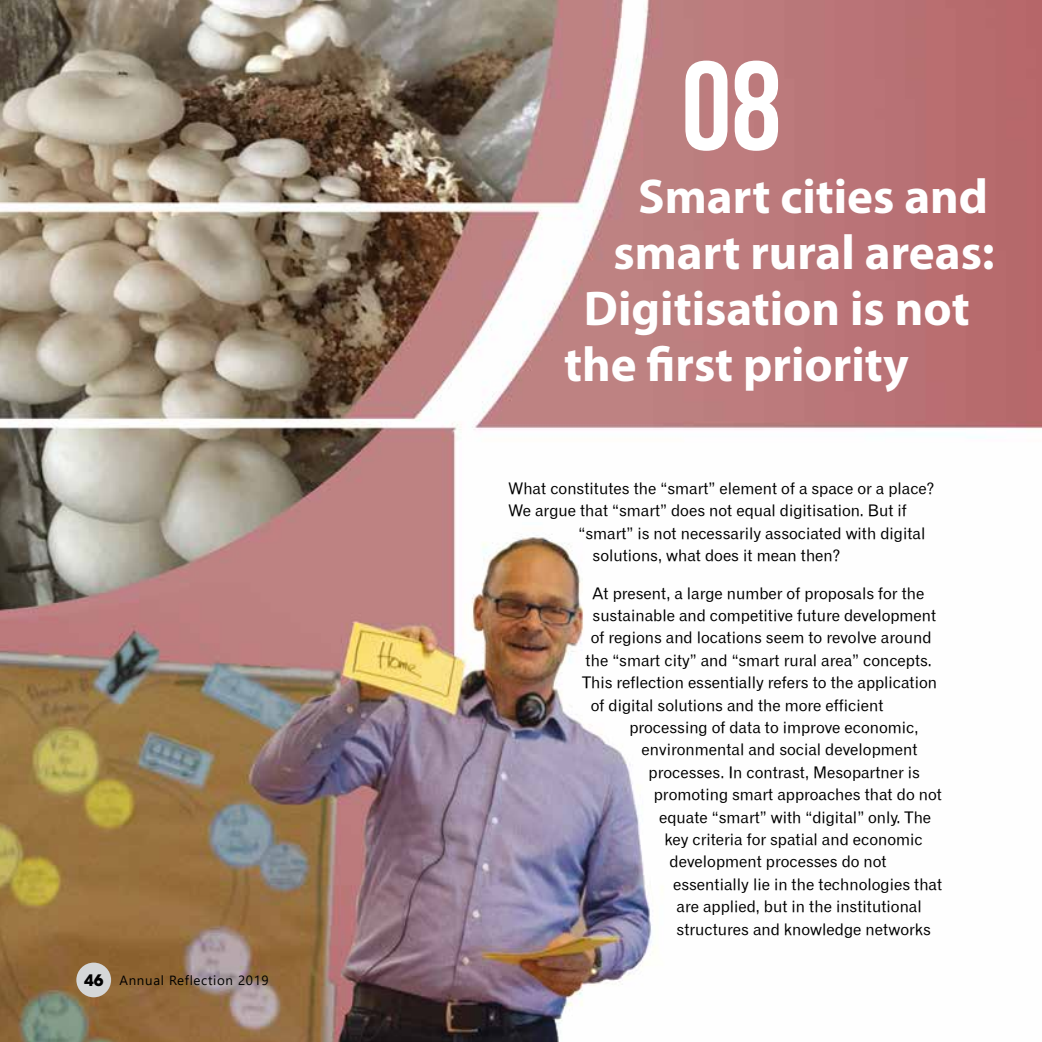
<style>
.page{position:relative;width:1042px;height:1042px;background:#fff}
.page>*{position:absolute;margin:0;border:0;box-sizing:border-box;transform-origin:0 0}
.t1{font:126px "UTM Bebas";color:#fff}
.t2{font:700 49px "Myriad Pro";color:#fff}
.t3{font:15.75px "UVN Gio May";color:#000}
.t4{font:13.3px "Segoe UI";letter-spacing:.05em;color:#000}
.s1{font-family:"UTM Avo";font-weight:700;font-size:15.75px}
</style>
<div class="page">
<img style="left:0;top:0;width:1042px;height:1042px">
<div style="left:76px;top:962px;width:35px;height:35px;background:#d5d7d8;border-radius:50%"></div>
<p class="t4" style="left:84px;top:971px;width:186px"><span class="s1">46</span> Annual Reflection 2019</p>
<h1 class="t1" style="left:681px;top:15px;width:101px">08</h1>
<h2 class="t2" style="left:638px;top:165px;width:351px">Smart cities and</h2>
<h2 class="t2" style="left:613px;top:221px;width:383px">smart rural areas:</h2>
<h2 class="t2" style="left:584px;top:277px;width:387px">Digitisation is not</h2>
<h2 class="t2" style="left:564px;top:333px;width:346px">the first priority</h2>
<p class="t3" style="left:508px;top:476px;width:427px">What constitutes the “smart” element of a space or a place?</p>
<p class="t3" style="left:508px;top:499px;width:400px">We argue that “smart” does not equal digitisation. But if</p>
<p class="t3" style="left:578px;top:521px;width:348px">“smart” is not necessarily associated with digital</p>
<p class="t3" style="left:592px;top:543px;width:249px">solutions, what does it mean then?</p>
<p class="t3" style="left:592px;top:581px;width:333px">At present, a large number of proposals for the</p>
<p class="t3" style="left:592px;top:603px;width:345px">sustainable and competitive future development</p>
<p class="t3" style="left:591px;top:625px;width:342px">of regions and locations seem to revolve around</p>
<p class="t3" style="left:585px;top:648px;width:348px">the “smart city” and “smart rural area” concepts.</p>
<p class="t3" style="left:582px;top:670px;width:356px">This reflection essentially refers to the application</p>
<p class="t3" style="left:591px;top:693px;width:294px">of digital solutions and the more efficient</p>
<p class="t3" style="left:629px;top:715px;width:291px">processing of data to improve economic,</p>
<p class="t3" style="left:641px;top:737px;width:277px">environmental and social development</p>
<p class="t3" style="left:648px;top:760px;width:273px">processes. In contrast, Mesopartner is</p>
<p class="t3" style="left:654px;top:782px;width:290px">promoting smart approaches that do not</p>
<p class="t3" style="left:659px;top:805px;width:274px">equate “smart” with “digital” only. The</p>
<p class="t3" style="left:664px;top:827px;width:260px">key criteria for spatial and economic</p>
<p class="t3" style="left:669px;top:849px;width:219px">development processes do not</p>
<p class="t3" style="left:673px;top:872px;width:271px">essentially lie in the technologies that</p>
<p class="t3" style="left:676px;top:894px;width:247px">are applied, but in the institutional</p>
<p class="t3" style="left:676px;top:917px;width:256px">structures and knowledge networks</p>
</div>
